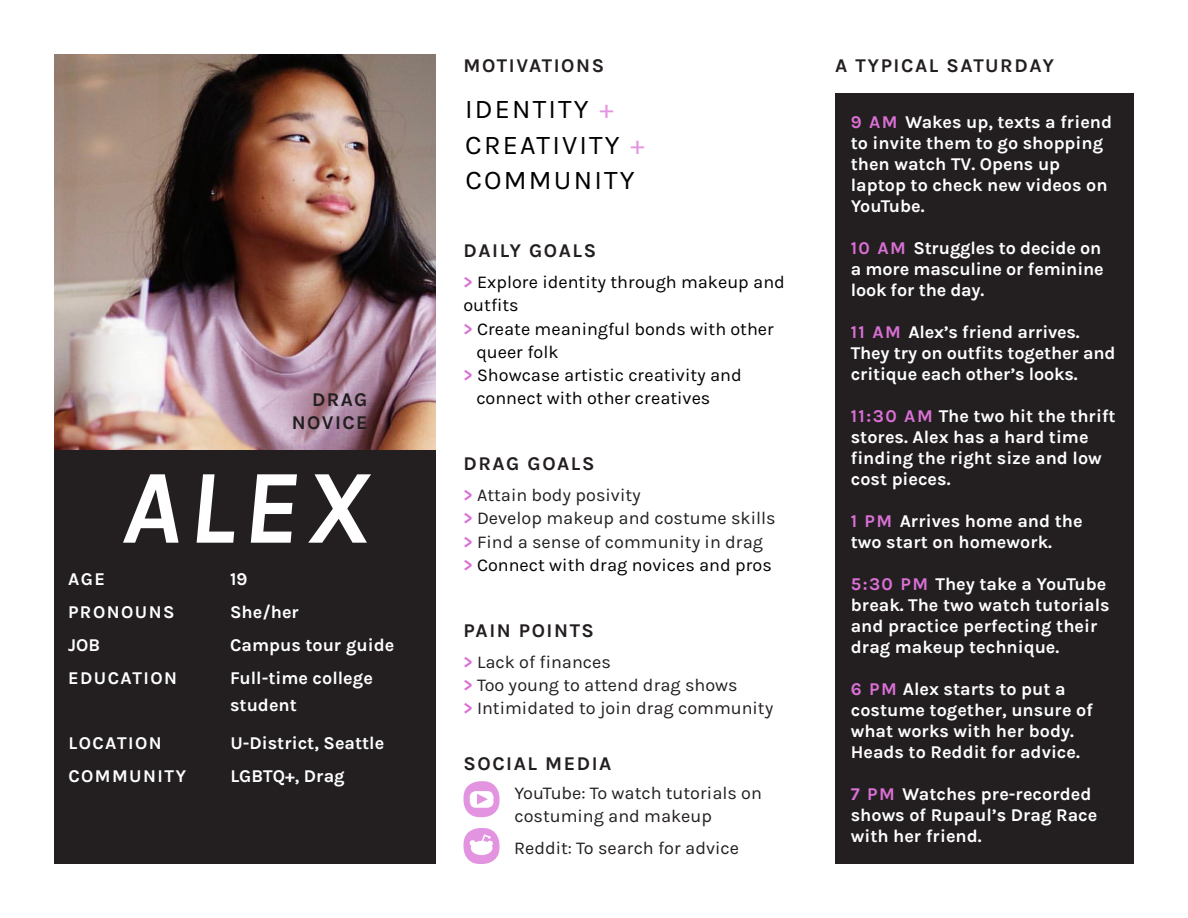
<style>
.page{position:relative;width:1188px;height:918px;background:#fff}
.page>*{position:absolute;margin:0;border:0;box-sizing:border-box;transform-origin:0 0}
.t1{font:italic 700 105px "Karla";color:#fff}
.t2{font:27px "Karla";letter-spacing:.08em;color:#000}
.t3{font:700 19.5px/23.4px "Karla";letter-spacing:.08em;color:#231f20;text-align:right}
.t4{font:700 18px/21px "Karla";color:#fff}
.t5{font:18px/23.2px "Karla";color:#231f20}
.t6{font:18px/23.2px "Karla";color:#000}
.t7{font:700 18px "Karla";letter-spacing:.08em;color:#fff}
.s1{color:#e394e0}
.s2{font-weight:700;color:#da70d6}
.s3{color:#da70d6}
</style>
<div class="page">
<div style="left:835px;top:94px;width:299px;height:770px;background:#231f20"></div>
<div style="left:54px;top:54px;width:382px;height:810px;background:#231f20"></div>
<img style="left:54px;top:54px;width:382px;height:396px">
<div style="left:464px;top:781px;width:36px;height:36px;background:#e394e0;border-radius:16px"></div>
<div style="left:464px;top:828px;width:36px;height:36px;background:#e394e0;border-radius:16px"></div>
<div style="left:471px;top:841px;width:21px;height:14px;background:#fff;border-radius:50%"></div>
<svg style="left:470px;top:834px;width:23px;height:12px"></svg>
<div style="left:470px;top:791px;width:23px;height:17px;background:#fff;border-radius:6px"></div>
<svg style="left:477px;top:794px;width:11px;height:11px"></svg>
<p class="t3" style="left:292px;top:388px;width:77px">DRAG<br>NOVICE</p>
<p class="t1" style="left:121px;top:446px;width:251px">ALEX</p>
<p class="t4" style="left:68px;top:569px;width:38px">AGE</p>
<p class="t4" style="left:230px;top:569px;width:19px">19</p>
<p class="t7" style="left:68px;top:602px;width:108px">PRONOUNS</p>
<p class="t4" style="left:230px;top:602px;width:70px">She/her</p>
<p class="t4" style="left:68px;top:635px;width:33px">JOB</p>
<p class="t4" style="left:230px;top:635px;width:166px">Campus tour guide</p>
<p class="t7" style="left:68px;top:668px;width:110px">EDUCATION</p>
<p class="t4" style="left:230px;top:668px;width:144px">Full-time college</p>
<p class="t4" style="left:230px;top:695px;width:68px">student</p>
<p class="t7" style="left:68px;top:733px;width:95px">LOCATION</p>
<p class="t4" style="left:230px;top:733px;width:155px">U-District, Seattle</p>
<p class="t7" style="left:68px;top:766px;width:119px">COMMUNITY</p>
<p class="t4" style="left:230px;top:766px;width:116px">LGBTQ+, Drag</p>
<p class="t3" style="left:464px;top:54px;width:142px">MOTIVATIONS</p>
<p class="t2" style="left:465px;top:95px;width:150px">IDENTITY <span class="s1">+</span></p>
<p class="t2" style="left:465px;top:130px;width:181px">CREATIVITY <span class="s1">+</span></p>
<p class="t2" style="left:465px;top:165px;width:171px">COMMUNITY</p>
<p class="t3" style="left:464px;top:239px;width:134px">DAILY GOALS</p>
<p class="t6" style="left:464px;top:271px;width:323px"><span class="s2">&gt;</span> Explore identity through makeup and outfits</p>
<p class="t6" style="left:464px;top:317px;width:312px"><span class="s2">&gt;</span> Create meaningful bonds with other</p>
<p class="t6" style="left:476px;top:340px;width:84px">queer folk</p>
<p class="t6" style="left:464px;top:364px;width:280px"><span class="s2">&gt;</span> Showcase artistic creativity and</p>
<p class="t6" style="left:476px;top:387px;width:236px">connect with other creatives</p>
<p class="t3" style="left:464px;top:452px;width:133px">DRAG GOALS</p>
<p class="t5" style="left:464px;top:484px;width:179px"><span class="s2">&gt;</span> Attain body posivity</p>
<p class="t5" style="left:464px;top:507px;width:314px"><span class="s2">&gt;</span> Develop makeup and costume skills</p>
<p class="t5" style="left:464px;top:530px;width:301px"><span class="s2">&gt;</span> Find a sense of community in drag</p>
<p class="t6" style="left:464px;top:553px;width:310px"><span class="s2">&gt;</span> Connect with drag novices and pros</p>
<p class="t3" style="left:464px;top:619px;width:132px">PAIN POINTS</p>
<p class="t5" style="left:464px;top:650px;width:149px"><span class="s2">&gt;</span> Lack of finances</p>
<p class="t5" style="left:464px;top:674px;width:276px"><span class="s2">&gt;</span> Too young to attend drag shows</p>
<p class="t5" style="left:464px;top:697px;width:311px"><span class="s2">&gt;</span> Intimidated to join drag community</p>
<p class="t3" style="left:464px;top:752px;width:149px">SOCIAL MEDIA</p>
<p class="t5" style="left:514px;top:781px;width:249px">YouTube: To watch tutorials on costuming and makeup</p>
<p class="t5" style="left:514px;top:837px;width:226px">Reddit: To search for advice</p>
<p class="t3" style="left:835px;top:54px;width:221px">A TYPICAL SATURDAY</p>
<p class="t4" style="left:851px;top:112px;width:263px"><span class="s3">9 AM</span> Wakes up, texts a friend to invite them to go shopping then watch TV. Opens up laptop to check new videos on<br>YouTube.</p>
<p class="t4" style="left:851px;top:238px;width:254px"><span class="s3">10 AM</span> Struggles to decide on a more masculine or feminine look for the day.</p>
<p class="t4" style="left:851px;top:322px;width:266px"><span class="s3">11 AM</span> Alex’s friend arrives.<br>They try on outfits together and critique each other’s looks.</p>
<p class="t4" style="left:851px;top:406px;width:266px"><span class="s3">11:30 AM</span> The two hit the thrift stores. Alex has a hard time finding the right size and low cost pieces.</p>
<p class="t4" style="left:851px;top:511px;width:233px"><span class="s3">1 PM</span> Arrives home and the two start on homework.</p>
<p class="t4" style="left:851px;top:574px;width:260px"><span class="s3">5:30 PM</span> They take a YouTube break. The two watch tutorials and practice perfecting their drag makeup technique.</p>
<p class="t4" style="left:851px;top:679px;width:244px"><span class="s3">6 PM</span> Alex starts to put a costume together, unsure of what works with her body.<br>Heads to Reddit for advice.</p>
<p class="t4" style="left:851px;top:784px;width:248px"><span class="s3">7 PM</span> Watches pre-recorded shows of Rupaul’s Drag Race with her friend.</p>
</div>
